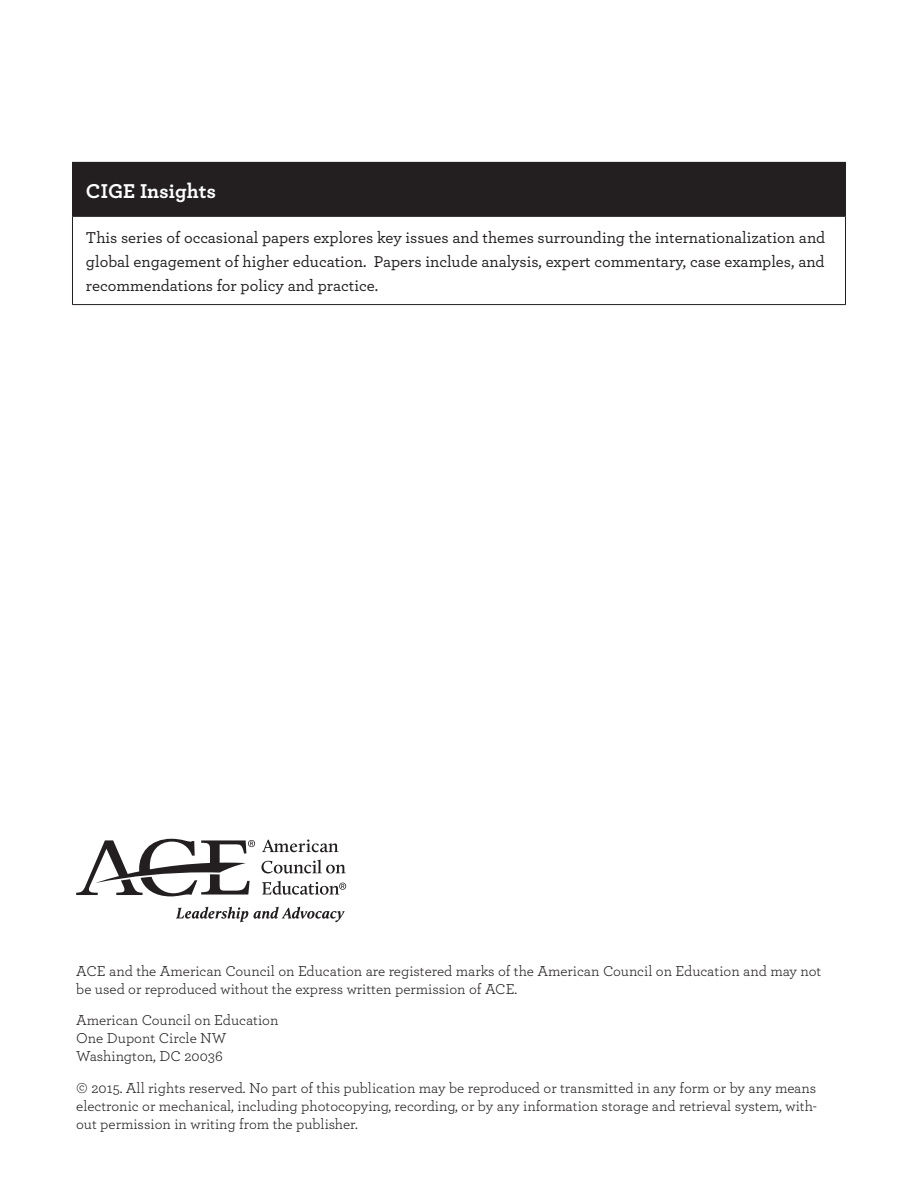
<style>
.page{position:relative;width:918px;height:1188px;background:#fff}
.page>*{position:absolute;margin:0;border:0;box-sizing:border-box;transform-origin:0 0}
.t1{font:700 21px "Archer";color:#fff}
.t2{font:500 16.5px/24px "Archer";color:#231f20;text-align:justify}
.t3{font:15px/18px "Archer";color:#231f20}
</style>
<div class="page">
<svg style="left:176px;top:907px;width:169px;height:15px"></svg>
<svg style="left:262px;top:839px;width:77px;height:13px"></svg>
<svg style="left:261px;top:860px;width:85px;height:13px"></svg>
<svg style="left:262px;top:881px;width:84px;height:14px"></svg>
<svg style="left:76px;top:839px;width:179px;height:57px"></svg>
<div style="left:72px;top:162px;width:774px;height:54px;background:#231f20"></div>
<hr style="left:72px;top:216px;width:774px;height:1px;background:#231f20">
<hr style="left:72px;top:217px;width:1px;height:87px;background:#231f20">
<hr style="left:845px;top:217px;width:1px;height:87px;background:#231f20">
<hr style="left:72px;top:304px;width:774px;height:1px;background:#231f20">
<p class="t1" style="left:86px;top:174px;width:132px">CIGE Insights</p>
<p class="t2" style="left:86px;top:225px;width:741px">This series of occasional papers explores key issues and themes surrounding the internationalization and global engagement of higher education. Papers include analysis, expert commentary, case examples, and recommendations for policy and practice.</p>
<p class="t3" style="left:76px;top:961px;width:747px">ACE and the American Council on Education are registered marks of the American Council on Education and may not be used or reproduced without the express written permission of ACE.</p>
<p class="t3" style="left:76px;top:1010px;width:204px">American Council on Education<br>One Dupont Circle NW<br>Washington, DC 20036</p>
<p class="t3" style="left:76px;top:1078px;width:742px;text-align:justify">© 2015. All rights reserved. No part of this publication may be reproduced or transmitted in any form or by any means electronic or mechanical, including photocopying, recording, or by any information storage and retrieval system, with&shy;out permission in writing from the publisher.</p>
</div>
